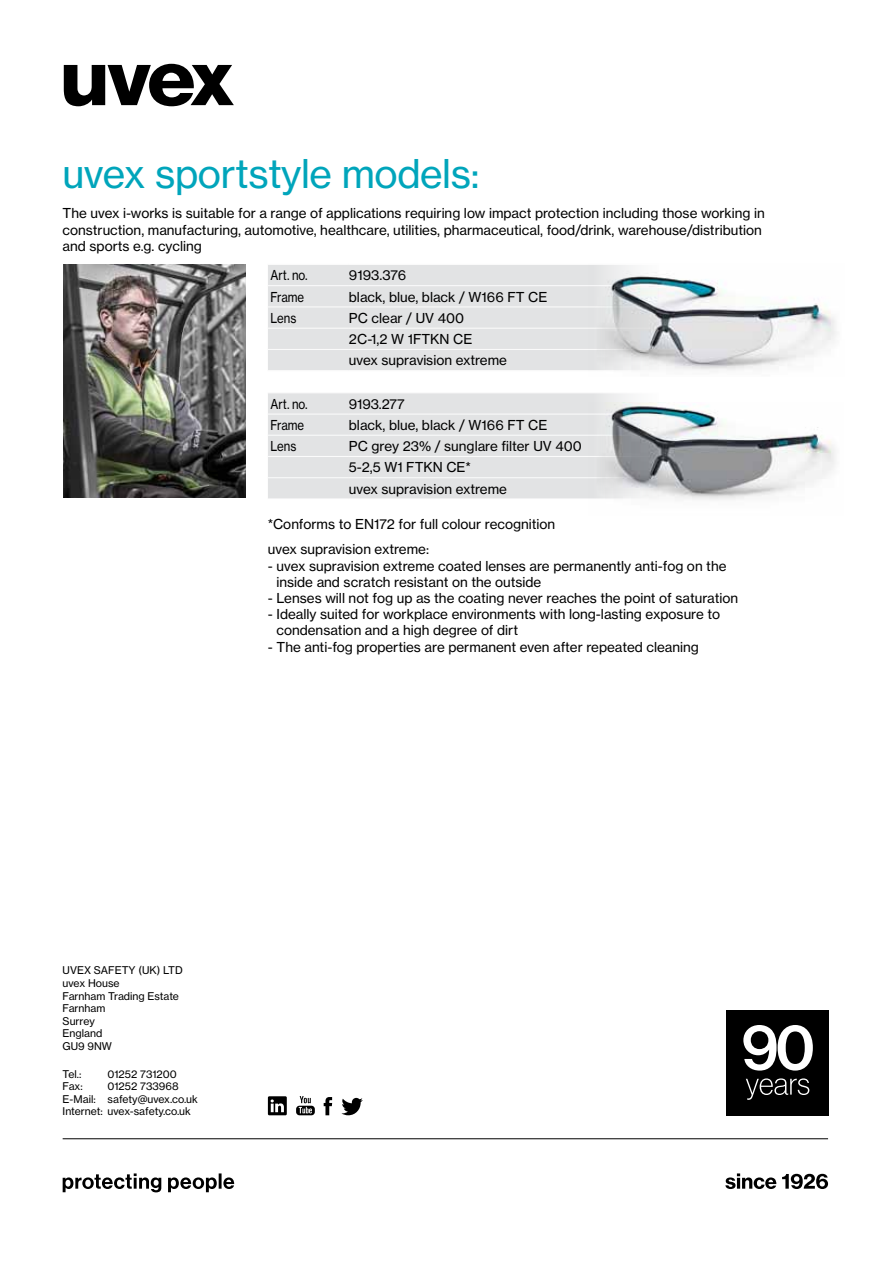
<style>
.page{position:relative;width:893px;height:1263px;background:#fff}
.page>*{position:absolute;margin:0;border:0;box-sizing:border-box;transform-origin:0 0}
.t1{font:39px "N Haas Grotesk TX Pro 55 Rg";letter-spacing:-.01em;color:#00a5bb}
.t2{font:13.5px/16.2px "N Haas Grotesk TX Pro 55 Rg";color:#000}
.t3{font:13.5px "N Haas Grotesk TX Pro 55 Rg";color:#000;scale:.85 1}
.t4{font:10.5px/12.6px "N Haas Grotesk TX Pro 55 Rg";color:#000}
</style>
<div class="page">
<hr style="left:63px;top:1138px;width:765px;height:1px;background:#000">
<svg style="left:63px;top:1173px;width:171px;height:19px"></svg>
<svg style="left:725px;top:1173px;width:51px;height:16px"></svg>
<svg style="left:782px;top:1174px;width:46px;height:15px"></svg>
<svg style="left:341px;top:1098px;width:22px;height:17px"></svg>
<svg style="left:324px;top:1097px;width:8px;height:18px"></svg>
<svg style="left:296px;top:1096px;width:19px;height:19px"></svg>
<svg style="left:268px;top:1096px;width:19px;height:19px"></svg>
<div style="left:268px;top:265px;width:320px;height:105px;background:#e2e3e4"></div>
<hr style="left:268px;top:264px;width:81px;height:1px;background:#fbfbfb">
<hr style="left:349px;top:264px;width:310px;height:1px;background:#fbfbfb">
<hr style="left:268px;top:285px;width:81px;height:1px;background:#fbfbfb">
<hr style="left:349px;top:285px;width:310px;height:1px;background:#fbfbfb">
<hr style="left:268px;top:306px;width:81px;height:1px;background:#fbfbfb">
<hr style="left:349px;top:306px;width:310px;height:1px;background:#fbfbfb">
<hr style="left:268px;top:328px;width:81px;height:1px;background:#fbfbfb">
<hr style="left:349px;top:328px;width:310px;height:1px;background:#fbfbfb">
<hr style="left:268px;top:349px;width:81px;height:1px;background:#fbfbfb">
<hr style="left:349px;top:349px;width:310px;height:1px;background:#fbfbfb">
<hr style="left:268px;top:370px;width:81px;height:1px;background:#fbfbfb">
<hr style="left:349px;top:370px;width:310px;height:1px;background:#fbfbfb">
<img style="left:588px;top:265px;width:249px;height:105px">
<div style="left:268px;top:393px;width:321px;height:105px;background:#e2e3e4"></div>
<hr style="left:268px;top:392px;width:81px;height:1px;background:#fbfbfb">
<hr style="left:349px;top:392px;width:310px;height:1px;background:#fbfbfb">
<hr style="left:268px;top:414px;width:81px;height:1px;background:#fbfbfb">
<hr style="left:349px;top:414px;width:310px;height:1px;background:#fbfbfb">
<hr style="left:268px;top:435px;width:81px;height:1px;background:#fbfbfb">
<hr style="left:349px;top:435px;width:310px;height:1px;background:#fbfbfb">
<hr style="left:268px;top:456px;width:81px;height:1px;background:#fbfbfb">
<hr style="left:349px;top:456px;width:310px;height:1px;background:#fbfbfb">
<hr style="left:268px;top:477px;width:81px;height:1px;background:#fbfbfb">
<hr style="left:349px;top:477px;width:310px;height:1px;background:#fbfbfb">
<div style="left:589px;top:392px;width:167px;height:108px;background:linear-gradient(to right,#ecedec,#fff)"></div>
<img style="left:589px;top:403px;width:246px;height:97px">
<img style="left:64px;top:265px;width:182px;height:233px">
<svg style="left:64px;top:64px;width:170px;height:42px"></svg>
<div style="left:726px;top:1010px;width:103px;height:105px;background:#000"></div>
<svg style="left:743px;top:1025px;width:70px;height:45px"></svg>
<svg style="left:746px;top:1078px;width:63px;height:22px"></svg>
<h1 class="t1" style="left:63px;top:150px;width:418px">uvex sportstyle models:</h1>
<p class="t2" style="left:63px;top:205px;width:704px">The uvex i-works is suitable for a range of applications requiring low impact protection including those working in construction, manufacturing, automotive, healthcare, utilities, pharmaceutical, food/drink, warehouse/distribution and sports e.g. cycling</p>
<p class="t3" style="left:271px;top:267px;width:45px">Art. no.</p>
<p class="t2" style="left:349px;top:267px;width:59px">9193.376</p>
<p class="t3" style="left:271px;top:288px;width:41px">Frame</p>
<p class="t2" style="left:349px;top:288px;width:200px">black, blue, black / W166 FT CE</p>
<p class="t3" style="left:271px;top:310px;width:32px">Lens</p>
<p class="t2" style="left:349px;top:307px;width:160px;line-height:21.3px">PC clear / UV 400<br>2C-1,2 W 1FTKN CE<br>uvex supravision extreme</p>
<p class="t3" style="left:271px;top:395px;width:45px">Art. no.</p>
<p class="t2" style="left:349px;top:396px;width:57px">9193.277</p>
<p class="t3" style="left:271px;top:417px;width:41px">Frame</p>
<p class="t2" style="left:349px;top:417px;width:200px">black, blue, black / W166 FT CE</p>
<p class="t3" style="left:271px;top:438px;width:32px">Lens</p>
<p class="t2" style="left:349px;top:435px;width:234px;line-height:21.3px">PC grey 23% / sunglare filter UV 400<br>5-2,5 W1 FTKN CE*<br>uvex supravision extreme</p>
<p class="t2" style="left:268px;top:516px;width:289px">*Conforms to EN172 for full colour recognition</p>
<p class="t2" style="left:268px;top:541px;width:163px">uvex supravision extreme:</p>
<p class="t2" style="left:277px;top:558px;width:451px;text-indent:-9px">- uvex supravision extreme coated lenses are permanently anti-fog on the inside and scratch resistant on the outside</p>
<p class="t2" style="left:268px;top:590px;width:472px">- Lenses will not fog up as the coating never reaches the point of saturation</p>
<p class="t2" style="left:277px;top:606px;width:445px;text-indent:-9px">- Ideally suited for workplace environments with long-lasting exposure to condensation and a high degree of dirt</p>
<p class="t2" style="left:268px;top:639px;width:432px">- The anti-fog properties are permanent even after repeated cleaning</p>
<p class="t4" style="left:63px;top:964px;width:122px">UVEX SAFETY (UK) LTD uvex House<br>Farnham Trading Estate<br>Farnham<br>Surrey<br>England<br>GU9 9NW</p>
<p class="t4" style="left:63px;top:1067px;width:20px">Tel.:</p>
<p class="t4" style="left:108px;top:1067px;width:71px">01252 731200</p>
<p class="t4" style="left:63px;top:1080px;width:22px">Fax:</p>
<p class="t4" style="left:63px;top:1080px;width:137px;text-indent:45px">01252 733968<br>E-Mail: safety@uvex.co.uk<br>Internet: uvex-safety.co.uk</p>
</div>
